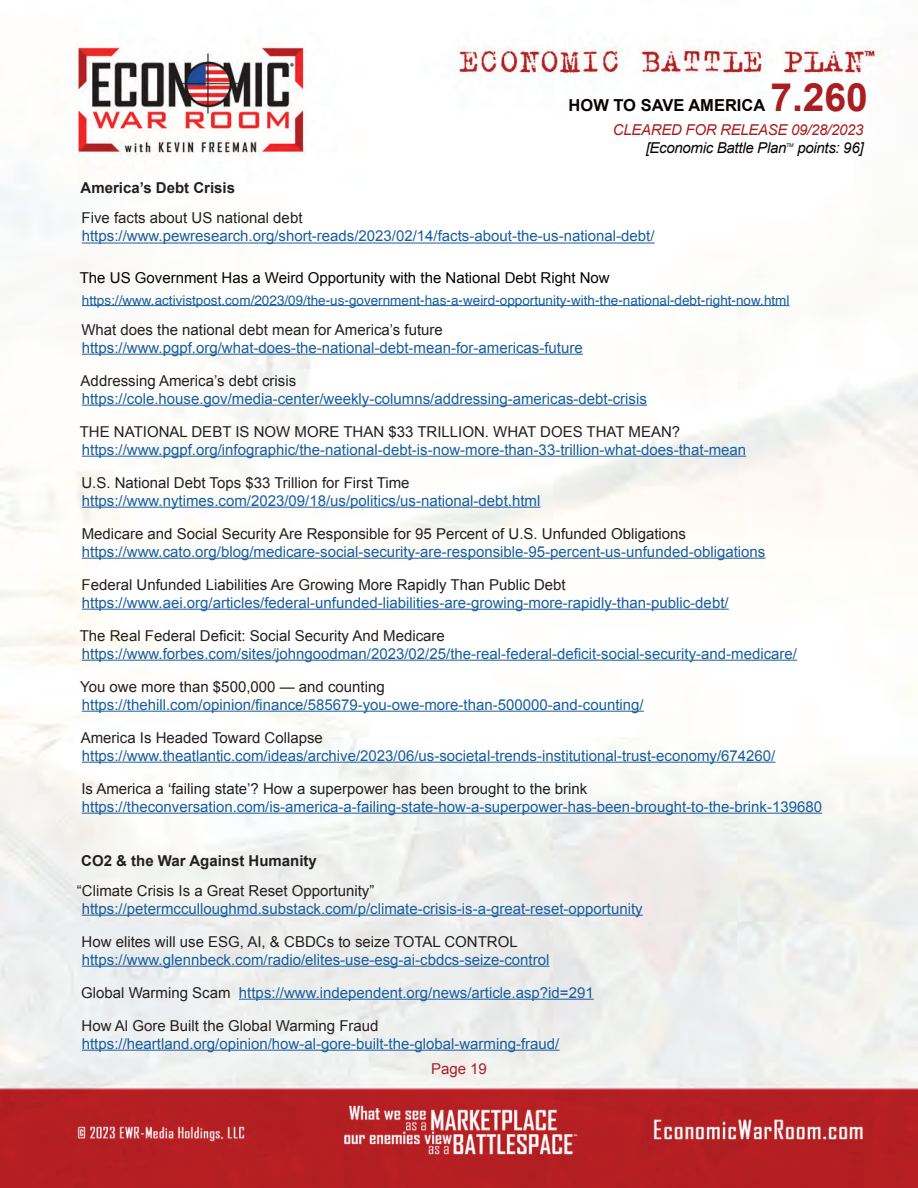
<style>
.page{position:relative;width:918px;height:1188px;background:#fff}
.page>*{position:absolute;margin:0;border:0;box-sizing:border-box;transform-origin:0 0}
.t1{font:700 39px "Arial";color:#aa1e21}
.t2{font:700 16.5px "Arial";color:#080302}
.t3{font:15px "Arial";color:#175d9e}
.t4{font:15px "Arial";color:#231f20}
.Heading_1{font:15px "Arial";color:#040503}
.t5{font:700 15px "Arial";color:#231f20}
.t6{font:italic 15px "Arial";letter-spacing:-.02em;color:#080302}
.t7{font:italic 15px "Arial";letter-spacing:-.02em;color:#aa1e21}
.t8{font:15px "Arial";color:#aa1e21}
.Heading_1-2{font:13.5px "Helvetica";color:#175d9e}
.t9{font:italic 5.25px "Arial";color:#080302}
.s1{color:#231f20}
</style>
<div class="page">
<img style="left:0;top:43px;width:918px;height:1145px">
<hr style="left:82px;top:243px;width:573px;height:1px;background:#175d9e">
<hr style="left:82px;top:305px;width:708px;height:1px;background:#175d9e">
<hr style="left:82px;top:354px;width:501px;height:1px;background:#175d9e">
<hr style="left:82px;top:405px;width:565px;height:1px;background:#175d9e">
<hr style="left:82px;top:456px;width:664px;height:1px;background:#175d9e">
<hr style="left:82px;top:507px;width:458px;height:1px;background:#175d9e">
<hr style="left:82px;top:558px;width:683px;height:1px;background:#175d9e">
<hr style="left:82px;top:609px;width:647px;height:1px;background:#175d9e">
<hr style="left:82px;top:660px;width:715px;height:1px;background:#175d9e">
<hr style="left:82px;top:711px;width:562px;height:1px;background:#175d9e">
<hr style="left:82px;top:762px;width:694px;height:1px;background:#175d9e">
<hr style="left:82px;top:813px;width:740px;height:1px;background:#175d9e">
<hr style="left:82px;top:915px;width:561px;height:1px;background:#175d9e">
<hr style="left:82px;top:966px;width:468px;height:1px;background:#175d9e">
<hr style="left:239px;top:999px;width:355px;height:1px;background:#175d9e">
<hr style="left:82px;top:1050px;width:478px;height:1px;background:#175d9e">
<h1 class="t1" style="left:770px;top:72px;width:99px">7.260</h1>
<p class="t7" style="left:613px;top:120px;width:252px">CLEARED FOR RELEASE 09/28/2023</p>
<p class="t6" style="left:646px;top:138px;width:142px">[Economic Battle Plan</p>
<p class="t9" style="left:786px;top:141px;width:9px">TM</p>
<p class="t6" style="left:797px;top:138px;width:68px">points: 96]</p>
<p class="t2" style="left:569px;top:94px;width:198px">HOW TO SAVE AMERICA</p>
<p class="t5" style="left:81px;top:178px;width:156px">America’s Debt Crisis</p>
<p class="t4" style="left:82px;top:208px;width:222px">Five facts about US national debt</p>
<p class="t3" style="left:82px;top:226px;width:574px">https://www.pewresearch.org/short-reads/2023/02/14/facts-about-the-us-national-debt/</p>
<p class="Heading_1" style="left:80px;top:268px;width:531px">The US Government Has a Weird Opportunity with the National Debt Right Now</p>
<p class="Heading_1-2" style="left:82px;top:289px;width:709px">https://www.activistpost.com/2023/09/the-us-government-has-a-weird-opportunity-with-the-national-debt-right-now.html</p>
<p class="t4" style="left:81px;top:320px;width:363px">What does the national debt mean for America’s future</p>
<p class="t3" style="left:82px;top:338px;width:503px">https://www.pgpf.org/what-does-the-national-debt-mean-for-americas-future</p>
<p class="t4" style="left:81px;top:371px;width:217px">Addressing America’s debt crisis</p>
<p class="t3" style="left:82px;top:389px;width:567px">https://cole.house.gov/media-center/weekly-columns/addressing-americas-debt-crisis</p>
<p class="t4" style="left:80px;top:422px;width:602px">THE NATIONAL DEBT IS NOW MORE THAN $33 TRILLION. WHAT DOES THAT MEAN?</p>
<p class="t3" style="left:82px;top:440px;width:666px">https://www.pgpf.org/infographic/the-national-debt-is-now-more-than-33-trillion-what-does-that-mean</p>
<p class="t4" style="left:81px;top:473px;width:330px">U.S. National Debt Tops $33 Trillion for First Time</p>
<p class="t3" style="left:82px;top:491px;width:460px">https://www.nytimes.com/2023/09/18/us/politics/us-national-debt.html</p>
<p class="t4" style="left:82px;top:524px;width:606px">Medicare and Social Security Are Responsible for 95 Percent of U.S. Unfunded Obligations</p>
<p class="t3" style="left:82px;top:542px;width:685px">https://www.cato.org/blog/medicare-social-security-are-responsible-95-percent-us-unfunded-obligations</p>
<p class="t4" style="left:82px;top:575px;width:486px">Federal Unfunded Liabilities Are Growing More Rapidly Than Public Debt</p>
<p class="t3" style="left:82px;top:593px;width:648px">https://www.aei.org/articles/federal-unfunded-liabilities-are-growing-more-rapidly-than-public-debt/</p>
<p class="t4" style="left:80px;top:626px;width:367px">The Real Federal Deficit: Social Security And Medicare</p>
<p class="t3" style="left:82px;top:644px;width:717px">https://www.forbes.com/sites/johngoodman/2023/02/25/the-real-federal-deficit-social-security-and-medicare/</p>
<p class="t4" style="left:80px;top:677px;width:306px">You owe more than $500,000 — and counting</p>
<p class="t3" style="left:82px;top:695px;width:563px">https://thehill.com/opinion/finance/585679-you-owe-more-than-500000-and-counting/</p>
<p class="t4" style="left:81px;top:728px;width:244px">America Is Headed Toward Collapse</p>
<p class="t3" style="left:82px;top:746px;width:695px">https://www.theatlantic.com/ideas/archive/2023/06/us-societal-trends-institutional-trust-economy/674260/</p>
<p class="t4" style="left:81px;top:779px;width:508px">Is America a ‘failing state’? How a superpower has been brought to the brink</p>
<p class="t3" style="left:82px;top:797px;width:742px">https://theconversation.com/is-america-a-failing-state-how-a-superpower-has-been-brought-to-the-brink-139680</p>
<p class="t5" style="left:81px;top:850px;width:237px">CO2 &amp; the War Against Humanity</p>
<p class="t4" style="left:77px;top:881px;width:299px">“Climate Crisis Is a Great Reset Opportunity”</p>
<p class="t3" style="left:82px;top:899px;width:562px">https://petermcculloughmd.substack.com/p/climate-crisis-is-a-great-reset-opportunity</p>
<p class="t4" style="left:82px;top:932px;width:438px">How elites will use ESG, AI, &amp; CBDCs to seize TOTAL CONTROL</p>
<p class="t3" style="left:82px;top:950px;width:469px">https://www.glennbeck.com/radio/elites-use-esg-ai-cbdcs-seize-control</p>
<p class="t3" style="left:81px;top:983px;width:514px"><span class="s1">Global Warming Scam</span> https://www.independent.org/news/article.asp?id=291</p>
<p class="t4" style="left:82px;top:1016px;width:299px">How Al Gore Built the Global Warming Fraud</p>
<p class="t3" style="left:82px;top:1034px;width:479px">https://heartland.org/opinion/how-al-gore-built-the-global-warming-fraud/</p>
<p class="t8" style="left:431px;top:1059px;width:57px">Page 19</p>
</div>
